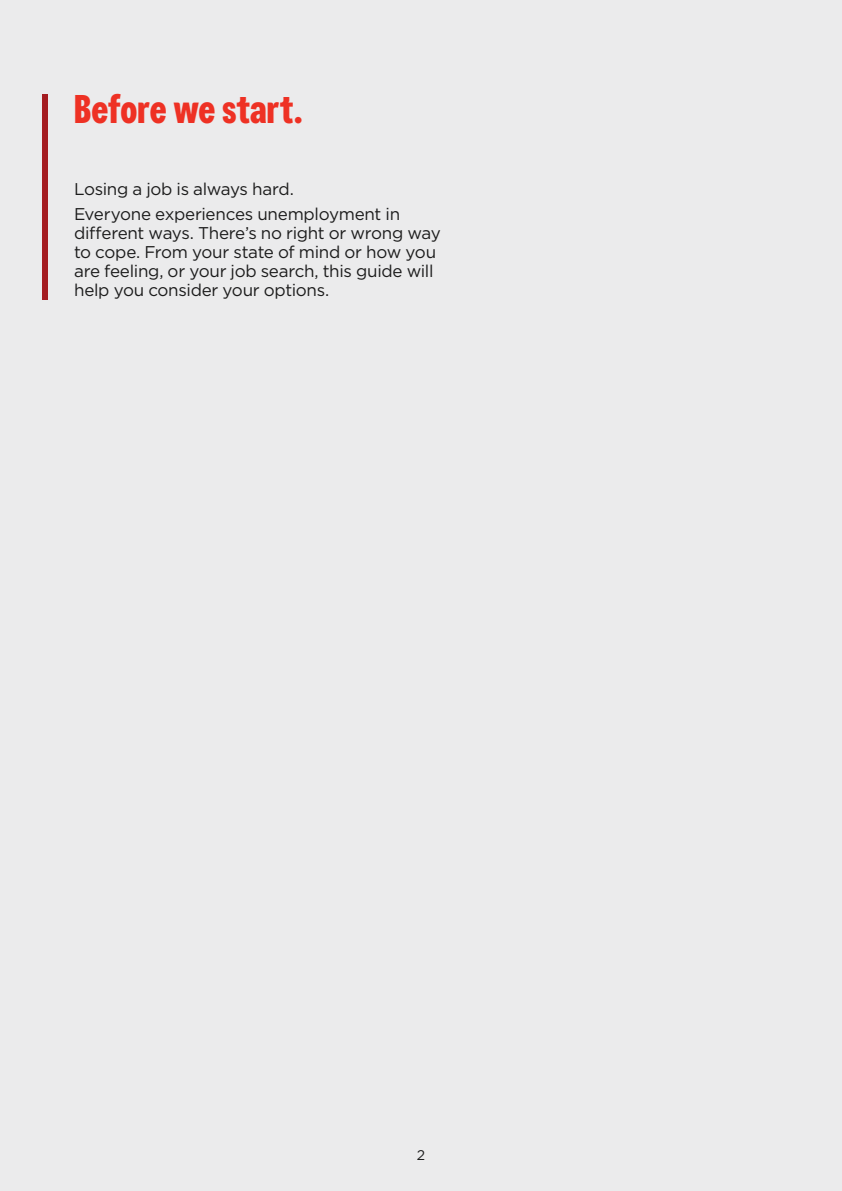
<style>
.page{position:relative;width:842px;height:1191px;background:#ebebec}
.page>*{position:absolute;margin:0;border:0;box-sizing:border-box;transform-origin:0 0}
.t1{font:700 40px "Westpac";letter-spacing:-.005em;color:#ee3124}
.t2{font:17px/19px "Gotham";letter-spacing:-.02em;color:#1c1c1c}
.t3{font:14px "Gotham";color:#1c1c1c}
</style>
<div class="page">
<div style="left:43px;top:94px;width:5px;height:205px;background:#a41c21"></div>
<h1 class="t1" style="left:74px;top:85px;width:231px">Before we start.</h1>
<p class="t2" style="left:74px;top:176px;width:328px;line-height:24.6px">Losing a job is always hard.<br>Everyone experiences unemployment in</p>
<p class="t2" style="left:74px;top:223px;width:368px">different ways. There’s no right or wrong way to cope. From your state of mind or how you are feeling, or your job search, this guide will help you consider your options.</p>
<p class="t3" style="left:417px;top:1146px;width:10px">2</p>
</div>
